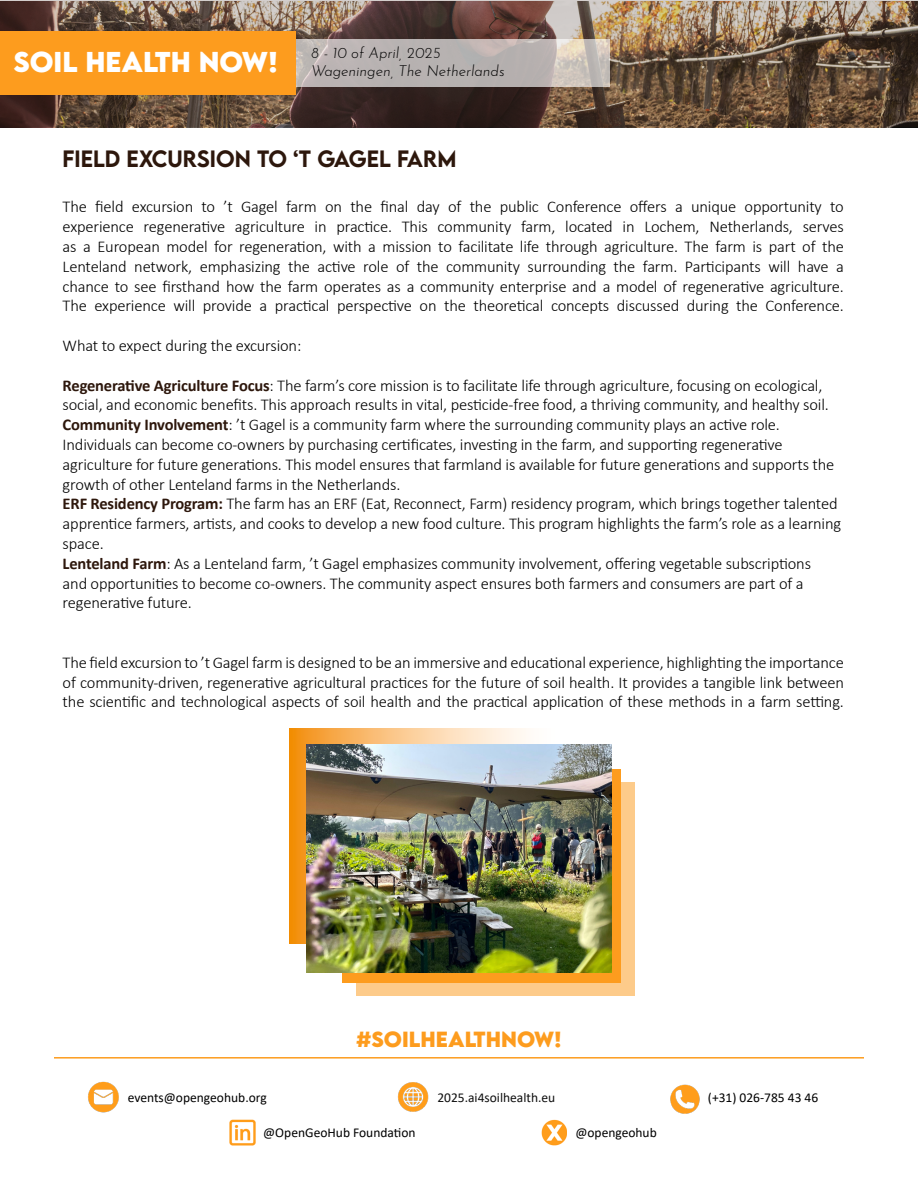
<style>
.page{position:relative;width:918px;height:1188px;background:#fff}
.page>*{position:absolute;margin:0;border:0;box-sizing:border-box;transform-origin:0 0}
.t1{font:700 25.5px "LEMONMILK";color:#fff}
.t2{font:500 21px "LEMONMILK";color:#2d170c}
.t3{font:700 19.5px "LEMONMILK";color:#fd9c1e}
.t4{font:300 16.5px/19.8px "Calibri";letter-spacing:-.01em;color:#000;text-align:justify}
.t5{font:italic 300 15px "Josefin Sans";color:#000}
.t6{font:13.5px "Calibri";color:#000}
.t7{font:13.5px "Calibri";color:#0f0f0f}
.s1{font-weight:700;color:#2d170c}
</style>
<div class="page">
<img style="left:0;top:0;width:918px;height:127px">
<svg style="left:296px;top:39px;width:314px;height:48px;background:#bdb6b4"></svg>
<div style="left:0;top:31px;width:296px;height:63px;background:#fd9c1e"></div>
<div style="left:356px;top:782px;width:278px;height:214px;background:#fdcb8a"></div>
<div style="left:342px;top:769px;width:279px;height:213px;background:#fd9c1e"></div>
<svg style="left:290px;top:729px;width:268px;height:215px;background:#f1b261"></svg>
<img style="left:307px;top:745px;width:304px;height:228px">
<hr style="left:54px;top:1057px;width:810px;height:2px;background:#fd9c1e">
<img style="left:88px;top:1081px;width:31px;height:32px">
<img style="left:397px;top:1082px;width:32px;height:30px">
<img style="left:670px;top:1084px;width:30px;height:30px">
<img style="left:229px;top:1119px;width:27px;height:27px">
<img style="left:541px;top:1119px;width:26px;height:27px">
<h1 class="t1" style="left:14px;top:45px;width:266px">SOIL HEALTH NOW!</h1>
<p class="t5" style="left:311px;top:41px;width:131px">8 - 10 of April, 2025</p>
<p class="t5" style="left:311px;top:59px;width:195px">Wageningen, The Netherlands</p>
<p class="t2" style="left:63px;top:145px;width:32px">FIELD</p>
<p class="t2" style="left:127px;top:145px;width:41px">EXCURS</p>
<p class="t2" style="left:210px;top:145px;width:154px">ION TO ‘T GAGEL</p>
<p class="t2" style="left:397px;top:145px;width:43px">FARM</p>
<p class="t4" style="left:63px;top:197px;width:783px">The field excursion to ’t Gagel farm on the final day of the public Conference offers a unique opportunity to experience regenerative agriculture in practice. This community farm, located in Lochem, Netherlands, serves as a European model for regeneration, with a mission to facilitate life through agriculture. The farm is part of the Lenteland network, emphasizing the active role of the community surrounding the farm. Participants will have a chance to see firsthand how the farm operates as a community enterprise and a model of regenerative agriculture.<br>The experience will provide a practical perspective on the theoretical concepts discussed during the Conference.</p>
<p class="t4" style="left:63px;top:335px;width:240px">What to expect during the excursion:</p>
<p class="t4" style="left:63px;top:375px;width:780px;text-align:left"><span class="s1">Regenerative Agriculture Focus</span>: The farm’s core mission is to facilitate life through agriculture, focusing on ecological, social, and economic benefits. This approach results in vital, pesticide-free food, a thriving community, and healthy soil.<br><span class="s1">Community Involvement</span>: ’t Gagel is a community farm where the surrounding community plays an active role.<br>Individuals can become co-owners by purchasing certificates, investing in the farm, and supporting regenerative agriculture for future generations. This model ensures that farmland is available for future generations and supports the growth of other Lenteland farms in the Netherlands.<br><span class="s1">ERF Residency Program:</span> The farm has an ERF (Eat, Reconnect, Farm) residency program, which brings together talented apprentice farmers, artists, and cooks to develop a new food culture. This program highlights the farm’s role as a learning space.<br><span class="s1">Lenteland Farm</span>: As a Lenteland farm, ’t Gagel emphasizes community involvement, offering vegetable subscriptions<br>and opportunities to become co-owners. The community aspect ensures both farmers and consumers are part of a regenerative future.</p>
<p class="t4" style="left:63px;top:652px;width:783px">The field excursion to ’t Gagel farm is designed to be an immersive and educational experience, highlighting the importance of community-driven, regenerative agricultural practices for the future of soil health. It provides a tangible link between the scientific and technological aspects of soil health and the practical application of these methods in a farm setting.</p>
<p class="t3" style="left:356px;top:1026px;width:94px">#SOILHEALTH</p>
<p class="t3" style="left:501px;top:1026px;width:62px">NOW!</p>
<p class="t6" style="left:128px;top:1088px;width:140px">events@opengeohub.org</p>
<p class="t7" style="left:437px;top:1088px;width:119px">2025.ai4soilhealth.eu</p>
<p class="t6" style="left:708px;top:1088px;width:112px">(+31) 026-785 43 46</p>
<p class="t6" style="left:263px;top:1123px;width:154px">@OpenGeoHub Foundation</p>
<p class="t6" style="left:575px;top:1123px;width:83px">@opengeohub</p>
</div>
